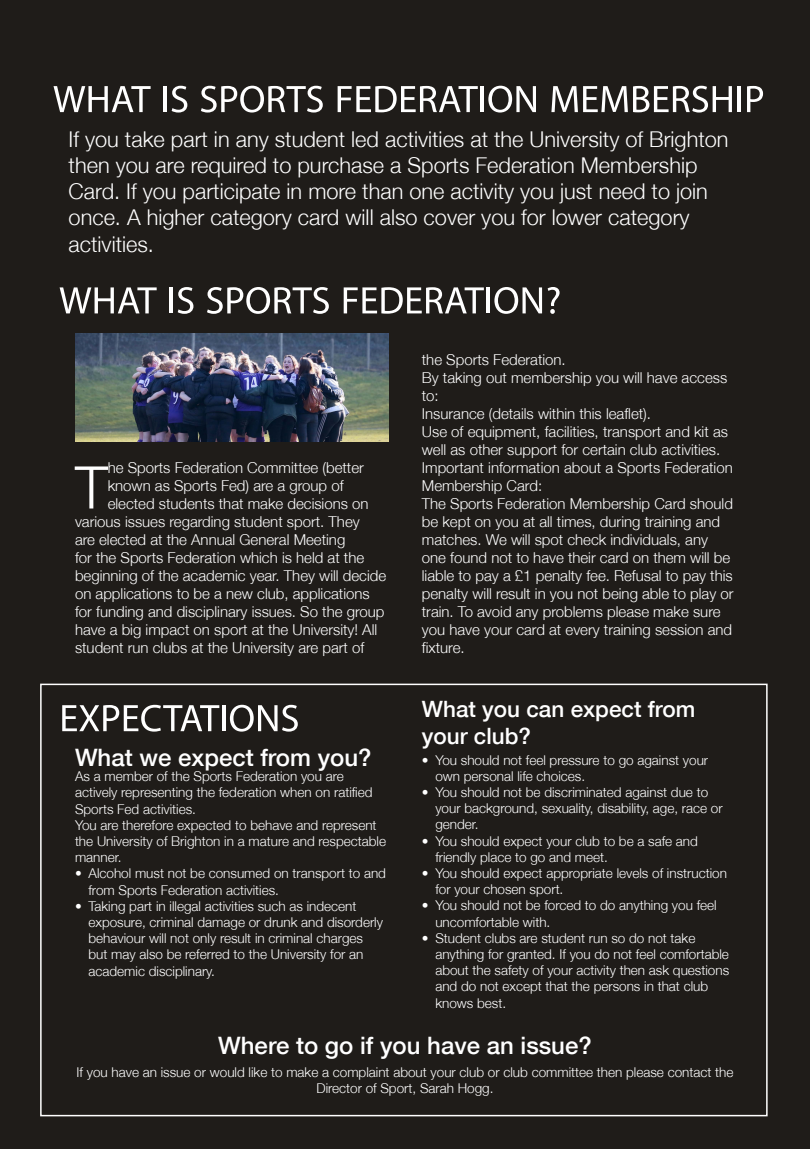
<style>
.page{position:relative;width:810px;height:1149px;background:#1f1c19}
.page>*{position:absolute;margin:0;border:0;box-sizing:border-box;transform-origin:0 0}
.t1{font:300 58.88px "Helvetica Neue";color:#fff}
.t2{font:54px "Myriad Arabic";color:#fff}
.t3{font:500 24px "Helvetica Neue LT Com";color:#fff}
.t4{font:500 22.5px/27px "Helvetica Neue LT Com";color:#fff}
.t5{font:300 21.75px/26.1px "Helvetica Neue";color:#fff}
.t6{font:300 15px/18px "Helvetica Neue";color:#fff}
.t7{font:300 13.5px/16.2px "Helvetica Neue";color:#fff}
</style>
<div class="page">
<img style="left:75px;top:333px;width:313px;height:109px">
<div style="left:40px;top:684px;width:728px;height:432px;border:2px solid #fff"></div>
<h2 class="t2" style="left:53px;top:62px;width:713px">WHAT IS SPORTS FEDERATION MEMBERSHIP</h2>
<p class="t5" style="left:69px;top:126px;width:661px">If you take part in any student led activities at the University of Brighton then you are required to purchase a Sports Federation Membership Card. If you participate in more than one activity you just need to join once. A higher category card will also cover you for lower category activities.</p>
<h2 class="t2" style="left:59px;top:263px;width:504px">WHAT IS SPORTS FEDERATION?</h2>
<h1 class="t1" style="left:75px;top:452px;width:34px">T</h1>
<p class="t6" style="left:108px;top:458px;width:258px">he Sports Federation Committee (better</p>
<p class="t6" style="left:108px;top:476px;width:237px">known as Sports Fed) are a group of</p>
<p class="t6" style="left:108px;top:494px;width:262px">elected students that make decisions on</p>
<p class="t6" style="left:75px;top:512px;width:286px">various issues regarding student sport. They</p>
<p class="t6" style="left:75px;top:530px;width:272px">are elected at the Annual General Meeting</p>
<p class="t6" style="left:75px;top:548px;width:291px">for the Sports Federation which is held at the</p>
<p class="t6" style="left:75px;top:566px;width:313px">beginning of the academic year. They will decide</p>
<p class="t6" style="left:75px;top:584px;width:296px">on applications to be a new club, applications</p>
<p class="t6" style="left:75px;top:602px;width:311px">for funding and disciplinary issues. So the group</p>
<p class="t6" style="left:75px;top:620px;width:304px">have a big impact on sport at the University! All</p>
<p class="t6" style="left:75px;top:638px;width:291px">student run clubs at the University are part of</p>
<h2 class="t2" style="left:59px;top:681px;width:242px">EXPECTATIONS</h2>
<p class="t7" style="left:75px;top:768px;width:313px">As a member of the Sports Federation you are actively representing the federation when on ratified Sports Fed activities.<br>You are therefore expected to behave and represent the University of Brighton in a mature and respectable manner.</p>
<p class="t7" style="left:88px;top:865px;width:299px;text-indent:-14px">• Alcohol must not be consumed on transport to and from Sports Federation activities.</p>
<p class="t7" style="left:88px;top:898px;width:296px;text-indent:-14px">• Taking part in illegal activities such as indecent exposure, criminal damage or drunk and disorderly behaviour will not only result in criminal charges but may also be referred to the University for an academic disciplinary.</p>
<h3 class="t3" style="left:75px;top:743px;width:298px">What we expect from you?</h3>
<p class="t6" style="left:422px;top:350px;width:313px">the Sports Federation.<br>By taking out membership you will have access to:<br>Insurance (details within this leaflet).<br>Use of equipment, facilities, transport and kit as well as other support for certain club activities.<br>Important information about a Sports Federation Membership Card:<br>The Sports Federation Membership Card should be kept on you at all times, during training and matches. We will spot check individuals, any one found not to have their card on them will be liable to pay a £1 penalty fee. Refusal to pay this penalty will result in you not being able to play or train. To avoid any problems please make sure you have your card at every training session and fixture.</p>
<h3 class="t4" style="left:422px;top:695px;width:275px">What you can expect from your club?</h3>
<p class="t7" style="left:435px;top:751px;width:274px;text-indent:-14px">• You should not feel pressure to go against your own personal life choices.</p>
<p class="t7" style="left:435px;top:784px;width:289px;text-indent:-14px">• You should not be discriminated against due to your background, sexuality, disability, age, race or gender.</p>
<p class="t7" style="left:435px;top:832px;width:264px;text-indent:-14px">• You should expect your club to be a safe and friendly place to go and meet.</p>
<p class="t7" style="left:435px;top:865px;width:293px;text-indent:-14px">• You should expect appropriate levels of instruction for your chosen sport.</p>
<p class="t7" style="left:435px;top:897px;width:283px;text-indent:-14px">• You should not be forced to do anything you feel uncomfortable with.</p>
<p class="t7" style="left:435px;top:930px;width:295px;text-indent:-14px">• Student clubs are student run so do not take anything for granted. If you do not feel comfortable about the safety of your activity then ask questions and do not except that the persons in that club knows best.</p>
<h3 class="t3" style="left:218px;top:1031px;width:375px">Where to go if you have an issue?</h3>
<p class="t7" style="left:77px;top:1064px;width:658px;text-align:center">If you have an issue or would like to make a complaint about your club or club committee then please contact the<br>Director of Sport, Sarah Hogg.</p>
</div>
